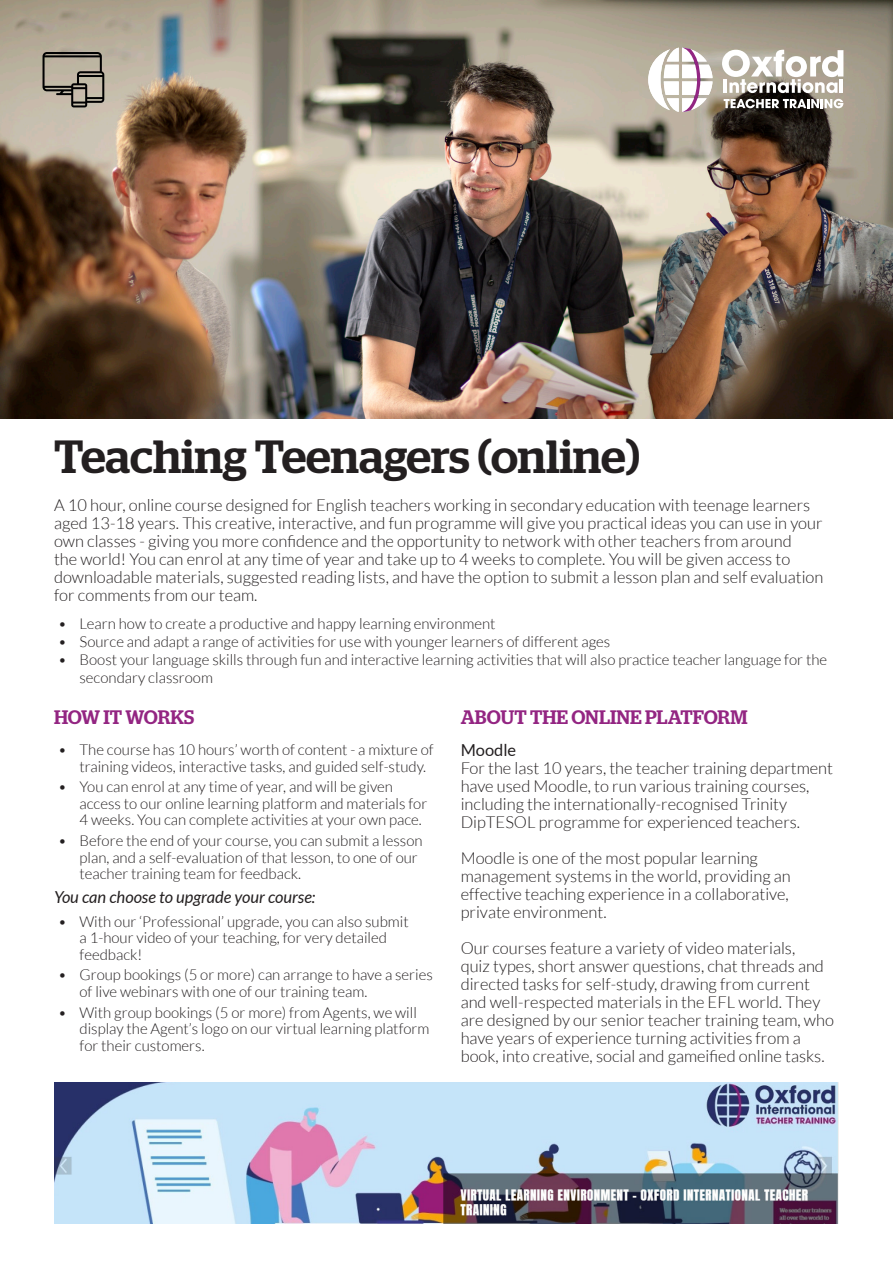
<style>
.page{position:relative;width:893px;height:1263px;background:#fff}
.page>*{position:absolute;margin:0;border:0;box-sizing:border-box;transform-origin:0 0}
.t1{font:500 46.5px "Stag";color:#231f20}
.t2{font:500 19.5px "Stag";color:#932582}
.t3{font:300 16.5px/18px "Lato";color:#231f20}
.t4{font:italic 16.5px "Lato";color:#231f20}
.t5{font:300 15px/16.5px "Lato";color:#231f20}
.s1{font-weight:400}
</style>
<div class="page">
<img style="left:0;top:0;width:893px;height:419px">
<svg style="left:648px;top:48px;width:64px;height:64px"></svg>
<svg style="left:722px;top:50px;width:121px;height:43px"></svg>
<svg style="left:724px;top:99px;width:119px;height:9px"></svg>
<svg style="left:43px;top:52px;width:61px;height:55px"></svg>
<img style="left:54px;top:1082px;width:785px;height:142px">
<p class="t1" style="left:54px;top:429px;width:587px">Teaching Teenagers (online)</p>
<p class="t3" style="left:54px;top:496px;width:771px">A 10 hour, online course designed for English teachers working in secondary education with teenage learners aged 13-18 years. This creative, interactive, and fun programme will give you practical ideas you can use in your own classes - giving you more confidence and the opportunity to network with other teachers from around<br>the world! You can enrol at any time of year and take up to 4 weeks to complete. You will be given access to downloadable materials, suggested reading lists, and have the option to submit a lesson plan and self evaluation for comments from our team.</p>
<p class="t5" style="left:58px;top:615px;width:439px">• Learn how to create a productive and happy learning environment</p>
<p class="t5" style="left:58px;top:633px;width:554px">• Source and adapt a range of activities for use with younger learners of different ages</p>
<p class="t5" style="left:80px;top:650px;width:749px;line-height:18px;text-indent:-21px">• Boost your language skills through fun and interactive learning activities that will also practice teacher language for the secondary classroom</p>
<p class="t2" style="left:54px;top:706px;width:142px">HOW IT WORKS</p>
<p class="t2" style="left:461px;top:706px;width:288px">ABOUT THE ONLINE PLATFORM</p>
<p class="t5" style="left:80px;top:741px;width:356px;text-indent:-21px">• The course has 10 hours’ worth of content - a mixture of training videos, interactive tasks, and guided self-study.</p>
<p class="t5" style="left:80px;top:779px;width:349px;text-indent:-21px">• You can enrol at any time of year, and will be given access to our online learning platform and materials for<br>4 weeks. You can complete activities at your own pace.</p>
<p class="t5" style="left:80px;top:832px;width:345px;text-indent:-21px">• Before the end of your course, you can submit a lesson plan, and a self-evaluation of that lesson, to one of our teacher training team for feedback.</p>
<p class="t5" style="left:80px;top:913px;width:331px;text-indent:-21px">• With our ‘Professional’ upgrade, you can also submit a 1-hour video of your teaching, for very detailed feedback!</p>
<p class="t5" style="left:80px;top:967px;width:355px;text-indent:-21px">• Group bookings (5 or more) can arrange to have a series of live webinars with one of our training team.</p>
<p class="t5" style="left:80px;top:1004px;width:351px;text-indent:-21px">• With group bookings (5 or more) from Agents, we will display the Agent’s logo on our virtual learning platform for their customers.</p>
<p class="t4" style="left:54px;top:888px;width:263px">You can choose to upgrade your course:</p>
<p class="t3" style="left:461px;top:741px;width:374px"><span class="s1">Moodle<br></span>For the last 10 years, the teacher training department have used Moodle, to run various training courses, including the internationally-recognised Trinity DipTESOL programme for experienced teachers.</p>
<p class="t3" style="left:461px;top:849px;width:332px">Moodle is one of the most popular learning management systems in the world, providing an effective teaching experience in a collaborative, private environment.</p>
<p class="t3" style="left:461px;top:939px;width:375px">Our courses feature a variety of video materials,<br>quiz types, short answer questions, chat threads and directed tasks for self-study, drawing from current and well-respected materials in the EFL world. They are designed by our senior teacher training team, who have years of experience turning activities from a book, into creative, social and gameified online tasks.</p>
</div>
